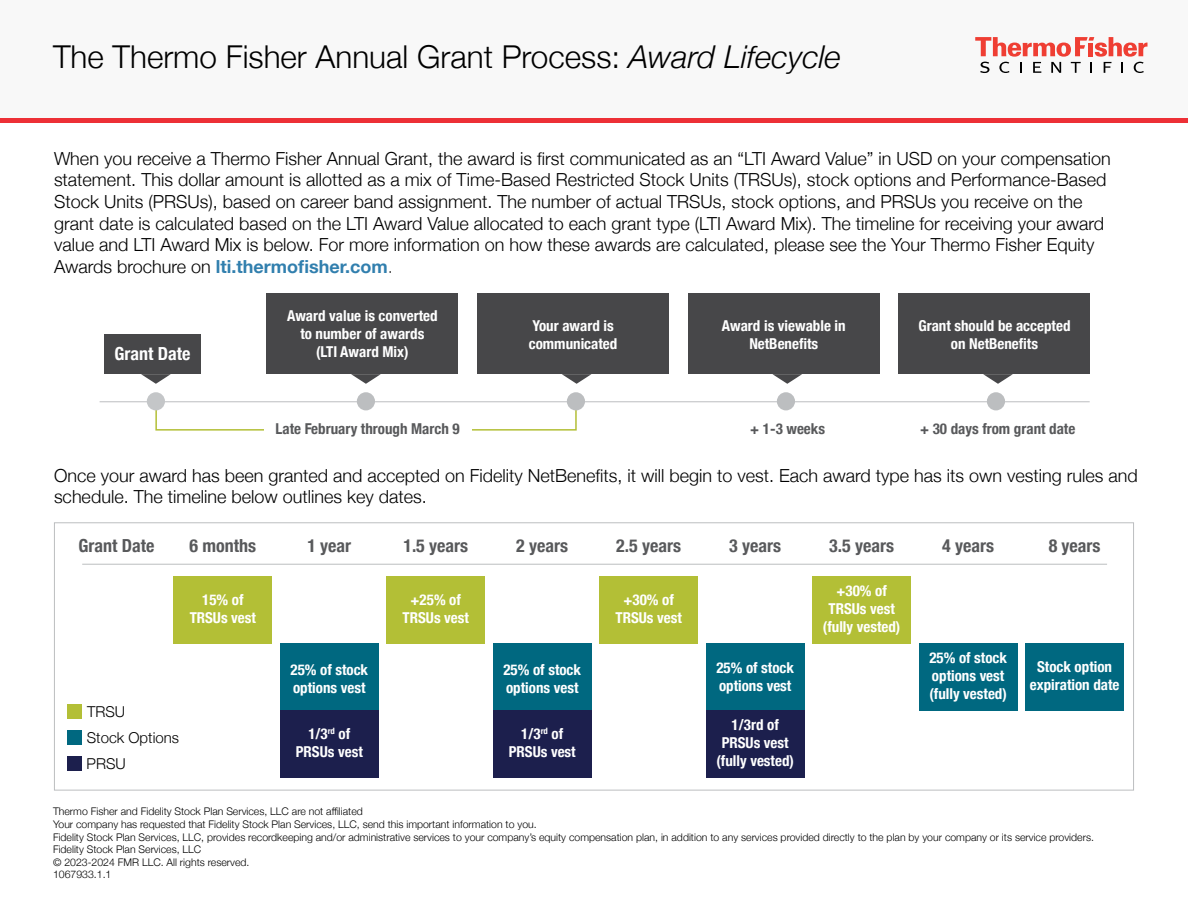
<style>
.page{position:relative;width:1188px;height:918px;background:#fff}
.page>*{position:absolute;margin:0;border:0;box-sizing:border-box;transform-origin:0 0}
.t1{font:300 31.5px "Helvetica Neue";color:#000}
.t2{font:300 18px/21.6px "Helvetica Neue";color:#000}
.t3{font:700 condensed 18px "Helvetica Neue";color:#58595b}
.t4{font:700 condensed 18px "Helvetica Neue";color:#fff}
.t5{font:700 condensed 15px/18px "Helvetica Neue";color:#fff;text-align:center}
.t6{font:700 condensed 15px "Helvetica Neue";color:#58595b}
.t7{font:300 15px "Helvetica Neue";color:#000}
.t8{font:300 10.5px/12.6px "Helvetica Neue";color:#000}
.s1{font-style:italic}
.s2{font-weight:700;color:#317fae}
.s3{font-weight:100}
</style>
<div class="page">
<div style="left:155px;top:399px;width:422px;height:32px;border:2px solid #b3bf36"></div>
<div style="left:0;top:0;width:1188px;height:120px;background:#f8f8f8"></div>
<svg style="left:975px;top:37px;width:172px;height:36px"></svg>
<hr style="left:82px;top:564px;width:1025px;height:1px;background:#bcbec0">
<div style="left:387px;top:576px;width:98px;height:67px;background:#b3bf36"></div>
<div style="left:706px;top:643px;width:98px;height:67px;background:#006880"></div>
<div style="left:706px;top:710px;width:98px;height:68px;background:#1c1f4d"></div>
<div style="left:174px;top:576px;width:98px;height:67px;background:#b3bf36"></div>
<div style="left:493px;top:643px;width:98px;height:67px;background:#006880"></div>
<div style="left:493px;top:710px;width:98px;height:68px;background:#1c1f4d"></div>
<div style="left:813px;top:576px;width:98px;height:67px;background:#b3bf36"></div>
<div style="left:280px;top:643px;width:98px;height:67px;background:#006880"></div>
<div style="left:280px;top:710px;width:98px;height:68px;background:#1c1f4d"></div>
<div style="left:600px;top:576px;width:98px;height:67px;background:#b3bf36"></div>
<div style="left:919px;top:643px;width:98px;height:67px;background:#006880"></div>
<div style="left:1026px;top:643px;width:98px;height:67px;background:#006880"></div>
<hr style="left:100px;top:401px;width:990px;height:1px;background:#bcbec0">
<div style="left:147px;top:392px;width:18px;height:18px;background:#c4c6c8;border-radius:50%"></div>
<div style="left:104px;top:334px;width:96px;height:40px;background:#474749"></div>
<svg style="left:141px;top:374px;width:30px;height:10px"></svg>
<div style="left:357px;top:392px;width:18px;height:18px;background:#bcbec0;border-radius:50%"></div>
<div style="left:264px;top:420px;width:207px;height:17px;background:#fff"></div>
<div style="left:267px;top:294px;width:191px;height:80px;background:#474749"></div>
<svg style="left:351px;top:374px;width:30px;height:10px"></svg>
<div style="left:477px;top:294px;width:192px;height:80px;background:#474749"></div>
<svg style="left:562px;top:374px;width:29px;height:10px"></svg>
<div style="left:688px;top:294px;width:191px;height:80px;background:#474749"></div>
<svg style="left:772px;top:374px;width:30px;height:10px"></svg>
<div style="left:899px;top:294px;width:191px;height:80px;background:#474749"></div>
<svg style="left:983px;top:374px;width:30px;height:10px"></svg>
<div style="left:567px;top:392px;width:18px;height:18px;background:#bcbec0;border-radius:50%"></div>
<div style="left:777px;top:392px;width:18px;height:18px;background:#bcbec0;border-radius:50%"></div>
<div style="left:987px;top:392px;width:18px;height:18px;background:#bcbec0;border-radius:50%"></div>
<div style="left:67px;top:730px;width:15px;height:15px;background:#006880"></div>
<div style="left:67px;top:704px;width:15px;height:15px;background:#b3bf36"></div>
<div style="left:67px;top:756px;width:15px;height:15px;background:#1c1f4d"></div>
<hr style="left:0;top:119px;width:1188px;height:4px;background:#ed3036">
<h1 class="t1" style="left:53px;top:31px;width:789px">The Thermo Fisher Annual Grant Process: <span class="s1">Award Lifecycle</span></h1>
<p class="t2" style="left:54px;top:146px;width:1058px">When you receive a Thermo Fisher Annual Grant, the award is first communicated as an “LTI Award Value” in USD on your compensation statement. This dollar amount is allotted as a mix of Time-Based Restricted Stock Units (TRSUs), stock options and Performance-Based Stock Units (PRSUs), based on career band assignment. The number of actual TRSUs, stock options, and PRSUs you receive on the grant date is calculated based on the LTI Award Value allocated to each grant type (LTI Award Mix). The timeline for receiving your award value and LTI Award Mix is below. For more information on how these awards are calculated, please see the Your Thermo Fisher Equity Awards brochure on <span class="s2">lti.thermofisher.com</span><span class="s3">.</span></p>
<p class="t4" style="left:114px;top:339px;width:77px">Grant Date</p>
<p class="t5" style="left:287px;top:306px;width:152px">Award value is converted to number of awards<br>(LTI Award Mix)</p>
<p class="t5" style="left:529px;top:316px;width:90px;text-align:left">Your award is communicated</p>
<p class="t5" style="left:722px;top:316px;width:125px">Award is viewable in<br>NetBenefits</p>
<p class="t5" style="left:918px;top:316px;width:154px">Grant should be accepted on NetBenefits</p>
<p class="t6" style="left:276px;top:417px;width:186px">Late February through March 9</p>
<p class="t6" style="left:750px;top:417px;width:76px">+ 1-3 weeks</p>
<p class="t6" style="left:920px;top:417px;width:157px">+ 30 days from grant date</p>
<p class="t2" style="left:54px;top:463px;width:1085px">Once your award has been granted and accepted on Fidelity NetBenefits, it will begin to vest. Each award type has its own vesting rules and schedule. The timeline below outlines key dates.</p>
<p class="t3" style="left:78px;top:531px;width:77px">Grant Date</p>
<p class="t3" style="left:190px;top:531px;width:68px">6 months</p>
<p class="t3" style="left:307px;top:531px;width:45px">1 year</p>
<p class="t3" style="left:403px;top:531px;width:66px">1.5 years</p>
<p class="t3" style="left:516px;top:531px;width:53px">2 years</p>
<p class="t3" style="left:616px;top:531px;width:66px">2.5 years</p>
<p class="t3" style="left:729px;top:531px;width:53px">3 years</p>
<p class="t3" style="left:829px;top:531px;width:66px">3.5 years</p>
<p class="t3" style="left:942px;top:531px;width:53px">4 years</p>
<p class="t3" style="left:1049px;top:531px;width:53px">8 years</p>
<p class="t5" style="left:403px;top:589px;width:68px">+25% of<br>TRSUs vest</p>
<p class="t5" style="left:716px;top:658px;width:79px;text-align:left">25% of stock options vest</p>
<p class="t5" style="left:717px;top:715px;width:79px">1/3rd of<br>PRSUs vest (fully vested)</p>
<p class="t5" style="left:823px;top:580px;width:79px">+30% of<br>TRSUs vest (fully vested)</p>
<p class="t5" style="left:190px;top:589px;width:68px">15% of<br>TRSUs vest</p>
<p class="t5" style="left:616px;top:589px;width:68px">+30% of<br>TRSUs vest</p>
<p class="t5" style="left:929px;top:648px;width:79px;text-align:left">25% of stock options vest (fully vested)</p>
<p class="t5" style="left:1030px;top:657px;width:91px">Stock option expiration date</p>
<p class="t5" style="left:290px;top:660px;width:79px;text-align:left">25% of stock options vest</p>
<p class="t5" style="left:296px;top:724px;width:68px">1/3<sup>rd</sup> of<br>PRSUs vest</p>
<p class="t5" style="left:503px;top:660px;width:79px;text-align:left">25% of stock options vest</p>
<p class="t5" style="left:509px;top:724px;width:68px">1/3<sup>rd</sup> of<br>PRSUs vest</p>
<p class="t7" style="left:87px;top:700px;width:40px">TRSU</p>
<p class="t7" style="left:87px;top:726px;width:94px">Stock Options</p>
<p class="t7" style="left:87px;top:752px;width:41px">PRSU</p>
<p class="t8" style="left:53px;top:805px;width:1042px">Thermo Fisher and Fidelity Stock Plan Services, LLC are not affiliated<br>Your company has requested that Fidelity Stock Plan Services, LLC, send this important information to you.<br>Fidelity Stock Plan Services, LLC, provides recordkeeping and/or administrative services to your company’s equity compensation plan, in addition to any services provided directly to the plan by your company or its service providers.<br>Fidelity Stock Plan Services, LLC<br>© 2023-2024 FMR LLC. All rights reserved.<br>1067933.1.1</p>
</div>
